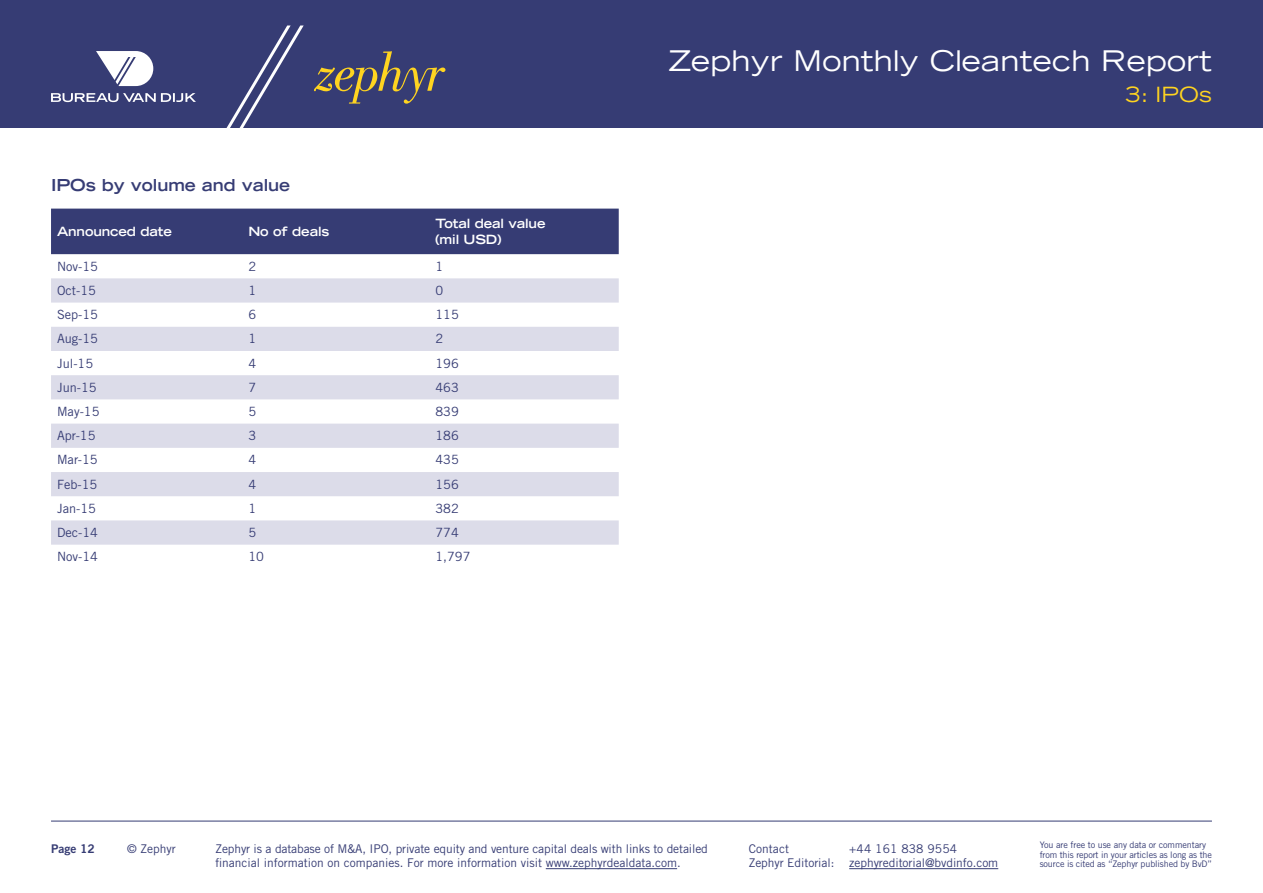
<style>
.page{position:relative;width:1263px;height:893px;background:#fff}
.page>*{position:absolute;margin:0;border:0;box-sizing:border-box;transform-origin:0 0}
.t1{font:expanded 28.5px "Trade Gothic LT Std";letter-spacing:.01em;color:#fff}
.t2{font:expanded 21px "Trade Gothic LT Std";color:#ffd420}
.t3{font:700 expanded 16.5px "Trade Gothic LT Std";color:#363c74}
.t4{font:12.75px "Trade Gothic LT Std";color:#363c74}
.t5{font:700 expanded 12.75px/15.3px "Trade Gothic LT Std";letter-spacing:-.01em;color:#fff}
.t6{font:12px/14.4px "Trade Gothic LT Std";letter-spacing:-.005em;color:#363c74}
.t7{font:12px "Trade Gothic LT Std Bd 2";color:#363c74}
.t8{font:9px/9.9px "Trade Gothic LT Std";letter-spacing:-.015em;color:#363c74}
</style>
<div class="page">
<div style="left:0;top:0;width:1263px;height:128px;background:#363c74"></div>
<hr style="left:546px;top:868px;width:131px;height:1px;background:#363c74">
<hr style="left:849px;top:868px;width:149px;height:1px;background:#363c74">
<hr style="left:51px;top:821px;width:1161px;height:1px;background:#363c74">
<svg style="left:226px;top:26px;width:78px;height:102px"></svg>
<svg style="left:314px;top:51px;width:131px;height:53px"></svg>
<svg style="left:51px;top:51px;width:145px;height:51px"></svg>
<div style="left:51px;top:209px;width:568px;height:45px;background:#363c74"></div>
<svg style="left:51px;top:278px;width:568px;height:267px;fill:#dcdce9"></svg>
<h3 class="t3" style="left:51px;top:174px;width:241px">IPOs by volume and value</h3>
<p class="t5" style="left:57px;top:223px;width:116px">Announced date</p>
<p class="t5" style="left:248px;top:223px;width:82px">No of deals</p>
<p class="t5" style="left:435px;top:216px;width:112px">Total deal value (mil USD)</p>
<p class="t4" style="left:57px;top:259px;width:43px">Nov-15</p>
<p class="t4" style="left:248px;top:259px;width:9px">2</p>
<p class="t4" style="left:435px;top:259px;width:9px">1</p>
<p class="t4" style="left:57px;top:283px;width:40px">Oct-15</p>
<p class="t4" style="left:248px;top:283px;width:9px">1</p>
<p class="t4" style="left:435px;top:283px;width:9px">0</p>
<p class="t4" style="left:57px;top:307px;width:43px">Sep-15</p>
<p class="t4" style="left:248px;top:307px;width:9px">6</p>
<p class="t4" style="left:435px;top:307px;width:25px">115</p>
<p class="t4" style="left:57px;top:331px;width:43px">Aug-15</p>
<p class="t4" style="left:248px;top:331px;width:9px">1</p>
<p class="t4" style="left:435px;top:331px;width:9px">2</p>
<p class="t4" style="left:57px;top:355px;width:38px">Jul-15</p>
<p class="t4" style="left:248px;top:355px;width:9px">4</p>
<p class="t4" style="left:435px;top:355px;width:25px">196</p>
<p class="t4" style="left:57px;top:380px;width:41px">Jun-15</p>
<p class="t4" style="left:248px;top:380px;width:9px">7</p>
<p class="t4" style="left:435px;top:380px;width:25px">463</p>
<p class="t4" style="left:57px;top:404px;width:44px">May-15</p>
<p class="t4" style="left:248px;top:404px;width:9px">5</p>
<p class="t4" style="left:435px;top:404px;width:25px">839</p>
<p class="t4" style="left:57px;top:428px;width:40px">Apr-15</p>
<p class="t4" style="left:248px;top:428px;width:9px">3</p>
<p class="t4" style="left:435px;top:428px;width:25px">186</p>
<p class="t4" style="left:57px;top:452px;width:42px">Mar-15</p>
<p class="t4" style="left:248px;top:452px;width:9px">4</p>
<p class="t4" style="left:435px;top:452px;width:25px">435</p>
<p class="t4" style="left:57px;top:476px;width:42px">Feb-15</p>
<p class="t4" style="left:248px;top:476px;width:9px">4</p>
<p class="t4" style="left:435px;top:476px;width:25px">156</p>
<p class="t4" style="left:57px;top:501px;width:40px">Jan-15</p>
<p class="t4" style="left:248px;top:501px;width:9px">1</p>
<p class="t4" style="left:435px;top:501px;width:25px">382</p>
<p class="t4" style="left:57px;top:525px;width:43px">Dec-14</p>
<p class="t4" style="left:248px;top:525px;width:9px">5</p>
<p class="t4" style="left:435px;top:525px;width:25px">774</p>
<p class="t4" style="left:57px;top:549px;width:43px">Nov-14</p>
<p class="t4" style="left:248px;top:549px;width:17px">10</p>
<p class="t4" style="left:435px;top:549px;width:37px">1,797</p>
<h1 class="t1" style="left:669px;top:42px;width:545px">Zephyr Monthly Cleantech Report</h1>
<h2 class="t2" style="left:1125px;top:81px;width:88px">3: IPOs</h2>
<p class="t7" style="left:51px;top:841px;width:45px">Page 12</p>
<p class="t6" style="left:127px;top:841px;width:50px">© Zephyr</p>
<p class="t6" style="left:215px;top:841px;width:494px">Zephyr is a database of M&amp;A, IPO, private equity and venture capital deals with links to detailed financial information on companies. For more information visit www.zephyrdealdata.com.</p>
<p class="t8" style="left:1040px;top:839px;width:174px">You are free to use any data or commentary from this report in your articles as long as the source is cited as “Zephyr published by BvD”</p>
<p class="t6" style="left:749px;top:841px;width:42px">Contact</p>
<p class="t6" style="left:749px;top:841px;width:251px;text-indent:100px">+44 161 838 9554<br>Zephyr Editorial: zephyreditorial@bvdinfo.com</p>
</div>
